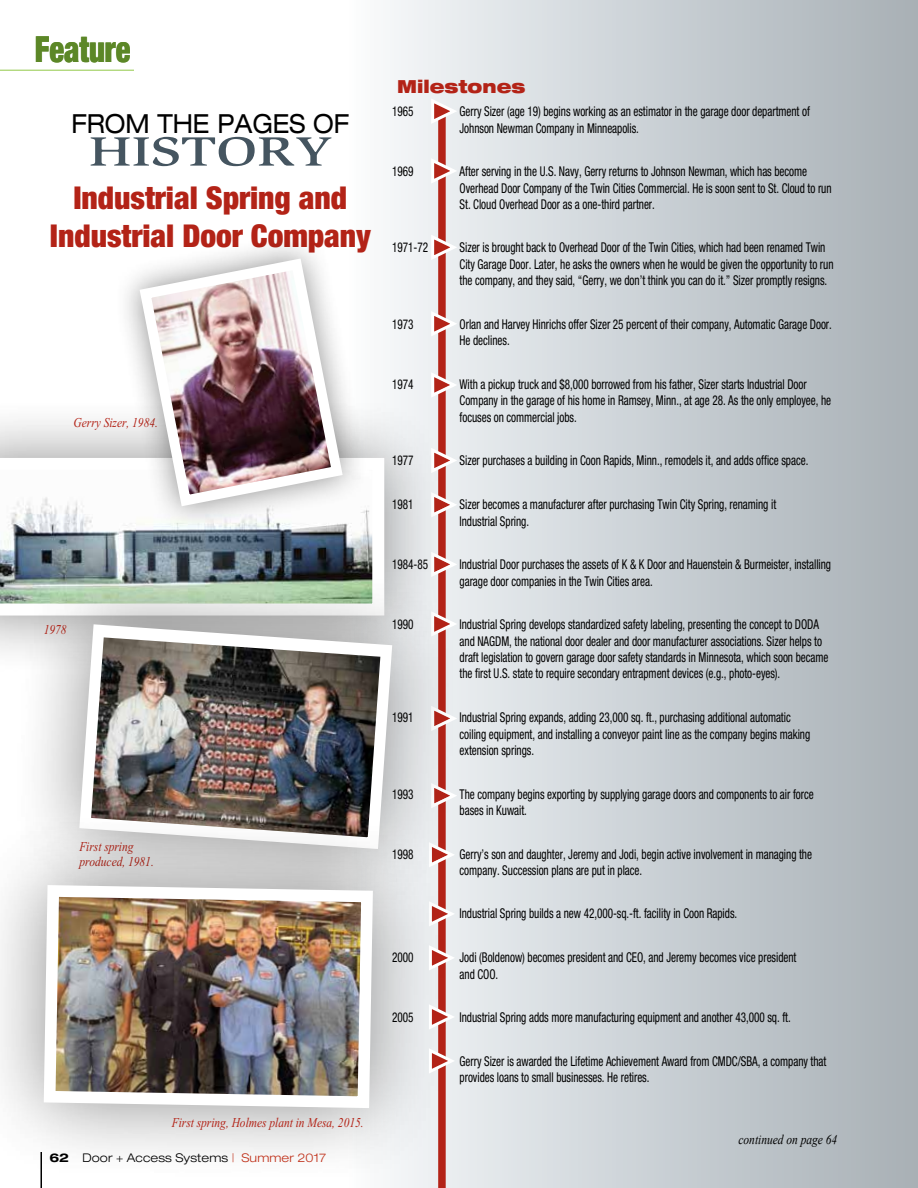
<style>
.page{position:relative;width:918px;height:1188px;background:#fff}
.page>*{position:absolute;margin:0;border:0;box-sizing:border-box;transform-origin:0 0}
.t1{font:500 42.15px "Slimbach";color:#455560;scale:1.37 1}
.t2{font:900 condensed 36px "Helvetica Neue";color:#5c8727;scale:.85 1}
.t3{font:900 condensed 31.5px/37.5px "Helvetica Neue";color:#b32317;text-align:center}
.t4{font:expanded 26.4px "Helvetica Neue";color:#000;scale:.9 1}
.t5{font:900 expanded 18px "Helvetica Neue";color:#b32317;scale:.95 1}
.t6{font:condensed 13.5px/16.5px "Helvetica Neue";letter-spacing:-.005em;color:#000;scale:.83 1}
.t7{font:italic 13.5px/15px "Times New Roman";color:#b32317;scale:.85 1}
.t8{font:italic 13.5px "Times New Roman";color:#000;scale:.85 1}
.t9{font:300 expanded 12px "Helvetica Neue";letter-spacing:.01em;color:#000}
.s1{font-weight:700}
.s2{color:#c0311a}
</style>
<div class="page">
<div style="left:347px;top:0;width:571px;height:1188px;background:linear-gradient(to right,#f9fbfd,#a6aeb5)"></div>
<hr style="left:0;top:69px;width:134px;height:2px;background:#8dc63f">
<div style="left:438px;top:107px;width:8px;height:1081px;background:#b32317"></div>
<svg style="left:429px;top:309px;width:32px;height:30px"></svg>
<svg style="left:429px;top:371px;width:32px;height:29px"></svg>
<svg style="left:446px;top:490px;width:15px;height:30px"></svg>
<svg style="left:449px;top:919px;width:9px;height:10px"></svg>
<svg style="left:446px;top:550px;width:15px;height:4px"></svg>
<svg style="left:446px;top:446px;width:15px;height:30px"></svg>
<svg style="left:429px;top:157px;width:32px;height:29px"></svg>
<svg style="left:429px;top:97px;width:32px;height:29px"></svg>
<div style="left:0;top:396px;width:446px;height:282px;background:#000;opacity:.45"></div>
<svg style="left:0;top:458px;width:384px;height:158px"></svg>
<div style="left:9px;top:554px;width:454px;height:365px;background:#000;opacity:.45"></div>
<img style="left:73px;top:618px;width:325px;height:191px">
<div style="left:113px;top:232px;width:256px;height:301px;background:#000;opacity:.45"></div>
<img style="left:134px;top:253px;width:215px;height:259px">
<div style="left:0;top:809px;width:449px;height:375px;background:#000;opacity:.45"></div>
<img style="left:38px;top:879px;width:341px;height:235px">
<svg style="left:429px;top:233px;width:32px;height:29px"></svg>
<svg style="left:426px;top:944px;width:32px;height:29px"></svg>
<svg style="left:426px;top:1003px;width:32px;height:29px"></svg>
<svg style="left:426px;top:1047px;width:32px;height:29px"></svg>
<hr style="left:40px;top:1152px;width:2px;height:36px;background:#000">
<h2 class="t2" style="left:35px;top:27px;width:114px">Feature</h2>
<h3 class="t4" style="left:72px;top:108px;width:310px">FROM THE PAGES OF</h3>
<h1 class="t1" style="left:89px;top:126px;width:179px">HISTORY</h1>
<h3 class="t3" style="left:50px;top:179px;width:322px">Industrial Spring and<br>Industrial Door Company</h3>
<p class="t7" style="left:74px;top:415px;width:101px">Gerry Sizer, 1984.</p>
<p class="t7" style="left:44px;top:622px;width:28px">1978</p>
<p class="t7" style="left:79px;top:839px;width:89px">First spring produced, 1981.</p>
<p class="t7" style="left:172px;top:1115px;width:227px">First spring, Holmes plant in Mesa, 2015.</p>
<p class="t9" style="left:49px;top:1151px;width:278px"><span class="s1">62</span> Door + Access Systems <span class="s2">| Summer 2017</span></p>
<h3 class="t5" style="left:397px;top:75px;width:136px">Milestones</h3>
<p class="t6" style="left:392px;top:103px;width:27px">1965</p>
<p class="t6" style="left:460px;top:103px;width:424px">Gerry Sizer (age 19) begins working as an estimator in the garage door department of<br>Johnson Newman Company in Minneapolis.</p>
<p class="t6" style="left:392px;top:163px;width:27px">1969</p>
<p class="t6" style="left:460px;top:163px;width:450px">After serving in the U.S. Navy, Gerry returns to Johnson Newman, which has become<br>Overhead Door Company of the Twin Cities Commercial. He is soon sent to St. Cloud to run<br>St. Cloud Overhead Door as a one-third partner.</p>
<p class="t6" style="left:392px;top:239px;width:45px">1971-72</p>
<p class="t6" style="left:460px;top:239px;width:452px">Sizer is brought back to Overhead Door of the Twin Cities, which had been renamed Twin<br>City Garage Door. Later, he asks the owners when he would be given the opportunity to run the company, and they said, “Gerry, we don’t think you can do it.” Sizer promptly resigns.</p>
<p class="t6" style="left:392px;top:316px;width:27px">1973</p>
<p class="t6" style="left:460px;top:316px;width:450px">Orlan and Harvey Hinrichs offer Sizer 25 percent of their company, Automatic Garage Door.<br>He declines.</p>
<p class="t6" style="left:392px;top:376px;width:27px">1974</p>
<p class="t6" style="left:460px;top:376px;width:449px">With a pickup truck and $8,000 borrowed from his father, Sizer starts Industrial Door<br>Company in the garage of his home in Ramsey, Minn., at age 28. As the only employee, he focuses on commercial jobs.</p>
<p class="t6" style="left:392px;top:452px;width:27px">1977</p>
<p class="t6" style="left:460px;top:452px;width:422px">Sizer purchases a building in Coon Rapids, Minn., remodels it, and adds office space.</p>
<p class="t6" style="left:392px;top:496px;width:27px">1981</p>
<p class="t6" style="left:460px;top:496px;width:383px">Sizer becomes a manufacturer after purchasing Twin City Spring, renaming it<br>Industrial Spring.</p>
<p class="t6" style="left:392px;top:556px;width:45px">1984-85</p>
<p class="t6" style="left:460px;top:556px;width:449px">Industrial Door purchases the assets of K &amp; K Door and Hauenstein &amp; Burmeister, installing garage door companies in the Twin Cities area.</p>
<p class="t6" style="left:392px;top:616px;width:27px">1990</p>
<p class="t6" style="left:460px;top:616px;width:446px">Industrial Spring develops standardized safety labeling, presenting the concept to DODA and NAGDM, the national door dealer and door manufacturer associations. Sizer helps to draft legislation to govern garage door safety standards in Minnesota, which soon became the first U.S. state to require secondary entrapment devices (e.g., photo-eyes).</p>
<p class="t6" style="left:392px;top:709px;width:27px">1991</p>
<p class="t6" style="left:460px;top:709px;width:424px">Industrial Spring expands, adding 23,000 sq. ft., purchasing additional automatic coiling equipment, and installing a conveyor paint line as the company begins making extension springs.</p>
<p class="t6" style="left:392px;top:785px;width:27px">1993</p>
<p class="t6" style="left:460px;top:785px;width:428px">The company begins exporting by supplying garage doors and components to air force bases in Kuwait.</p>
<p class="t6" style="left:392px;top:845px;width:27px">1998</p>
<p class="t6" style="left:460px;top:845px;width:426px">Gerry’s son and daughter, Jeremy and Jodi, begin active involvement in managing the company. Succession plans are put in place.</p>
<p class="t6" style="left:460px;top:905px;width:336px">Industrial Spring builds a new 42,000-sq.-ft. facility in Coon Rapids.</p>
<p class="t6" style="left:392px;top:949px;width:27px">2000</p>
<p class="t6" style="left:460px;top:949px;width:407px">Jodi (Boldenow) becomes president and CEO, and Jeremy becomes vice president and COO.</p>
<p class="t6" style="left:392px;top:1009px;width:27px">2005</p>
<p class="t6" style="left:460px;top:1009px;width:401px">Industrial Spring adds more manufacturing equipment and another 43,000 sq. ft.</p>
<p class="t6" style="left:460px;top:1052px;width:444px">Gerry Sizer is awarded the Lifetime Achievement Award from CMDC/SBA, a company that provides loans to small businesses. He retires.</p>
<p class="t8" style="left:739px;top:1130px;width:118px">continued on page 64</p>
</div>
